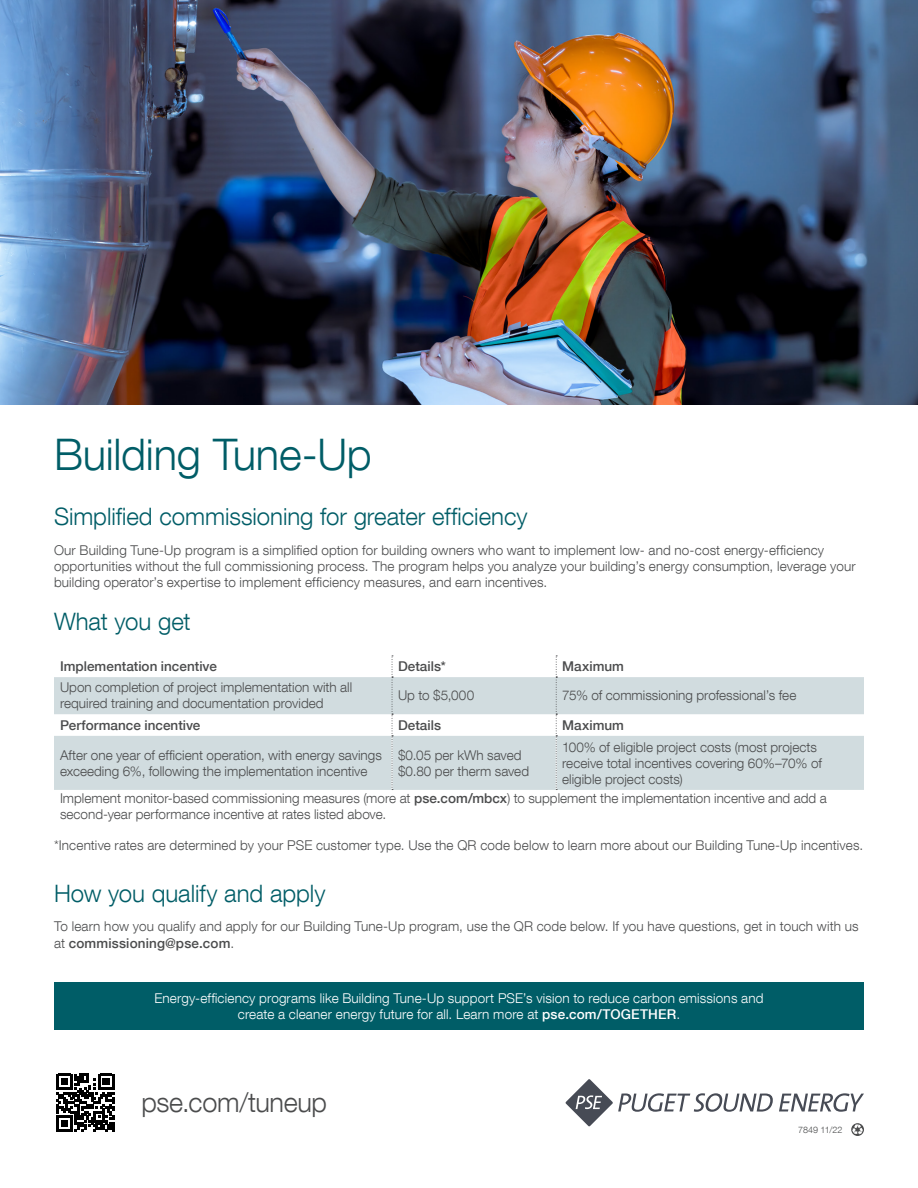
<style>
.page{position:relative;width:918px;height:1188px;background:#fff}
.page>*{position:absolute;margin:0;border:0;box-sizing:border-box;transform-origin:0 0}
.t1{font:300 43.5px "Helvetica Neue LT Com";letter-spacing:-.005em;color:#005d67}
.t2{font:300 27px "Helvetica Neue LT Com";letter-spacing:-.015em;color:#4b4c4d}
.t3{font:300 24px "Helvetica Neue LT Com";color:#005d67}
.t4{font:300 13.5px/16.2px "Helvetica Neue LT Com";letter-spacing:.005em;color:#4b4c4d}
.t5{font:300 13.5px/16.2px "Helvetica Neue LT Com";letter-spacing:.01em;color:#fff;text-align:center}
.t6{font:500 13.5px "Helvetica Neue LT Com";color:#4b4c4d}
.t7{font:300 9px "Helvetica Neue LT Com";letter-spacing:.005em;color:#4b4c4d}
.s1{font-weight:500}
</style>
<div class="page">
<img style="left:0;top:0;width:918px;height:404px">
<svg style="left:54px;top:677px;width:810px;height:113px;fill:#d1dcdf"></svg>
<svg style="left:392px;top:656px;width:1px;height:134px"></svg>
<svg style="left:556px;top:656px;width:1px;height:134px"></svg>
<div style="left:54px;top:982px;width:810px;height:48px;background:#005d67"></div>
<svg style="left:779px;top:1093px;width:85px;height:19px"></svg>
<svg style="left:565px;top:1079px;width:208px;height:48px"></svg>
<svg style="left:851px;top:1123px;width:13px;height:13px"></svg>
<svg style="left:56px;top:1074px;width:58px;height:58px"></svg>
<p class="t1" style="left:54px;top:428px;width:319px">Building Tune-Up</p>
<h1 class="t3" style="left:54px;top:502px;width:475px">Simplified commissioning for greater efficiency</h1>
<p class="t4" style="left:54px;top:542px;width:803px">Our Building Tune-Up program is a simplified option for building owners who want to implement low- and no-cost energy-efficiency opportunities without the full commissioning process. The program helps you analyze your building’s energy consumption, leverage your building operator’s expertise to implement efficiency measures, and earn incentives.</p>
<h1 class="t3" style="left:54px;top:606px;width:138px">What you get</h1>
<p class="t6" style="left:60px;top:658px;width:158px">Implementation incentive</p>
<p class="t6" style="left:398px;top:658px;width:49px">Details*</p>
<p class="t6" style="left:562px;top:658px;width:63px">Maximum</p>
<p class="t4" style="left:60px;top:679px;width:294px">Upon completion of project implementation with all required training and documentation provided</p>
<p class="t4" style="left:398px;top:687px;width:78px">Up to $5,000</p>
<p class="t4" style="left:562px;top:687px;width:236px">75% of commissioning professional’s fee</p>
<p class="t6" style="left:60px;top:717px;width:142px">Performance incentive</p>
<p class="t6" style="left:398px;top:717px;width:45px">Details</p>
<p class="t6" style="left:562px;top:717px;width:63px">Maximum</p>
<p class="t4" style="left:60px;top:746px;width:323px">After one year of efficient operation, with energy savings exceeding 6%, following the implementation incentive</p>
<p class="t4" style="left:398px;top:746px;width:133px">$0.05 per kWh saved $0.80 per therm saved</p>
<p class="t4" style="left:562px;top:738px;width:261px">100% of eligible project costs (most projects receive total incentives covering 60%–70% of eligible project costs)</p>
<p class="t4" style="left:60px;top:789px;width:768px">Implement monitor-based commissioning measures (more at <span class="s1">pse.com/mbcx</span>) to supplement the implementation incentive and add a second-year performance incentive at rates listed above.</p>
<p class="t4" style="left:54px;top:836px;width:811px">*Incentive rates are determined by your PSE customer type. Use the QR code below to learn more about our Building Tune-Up incentives.</p>
<h1 class="t3" style="left:54px;top:878px;width:273px">How you qualify and apply</h1>
<p class="t4" style="left:54px;top:918px;width:806px">To learn how you qualify and apply for our Building Tune-Up program, use the QR code below. If you have questions, get in touch with us at <span class="s1">commissioning@pse.com</span>.</p>
<p class="t5" style="left:154px;top:990px;width:611px">Energy-efficiency programs like Building Tune-Up support PSE’s vision to reduce carbon emissions and create a cleaner energy future for all. Learn more at <span class="s1">pse.com/TOGETHER</span>.</p>
<p class="t2" style="left:141px;top:1086px;width:187px">pse.com/tuneup</p>
<p class="t7" style="left:798px;top:1124px;width:46px">7849 11/22</p>
</div>
